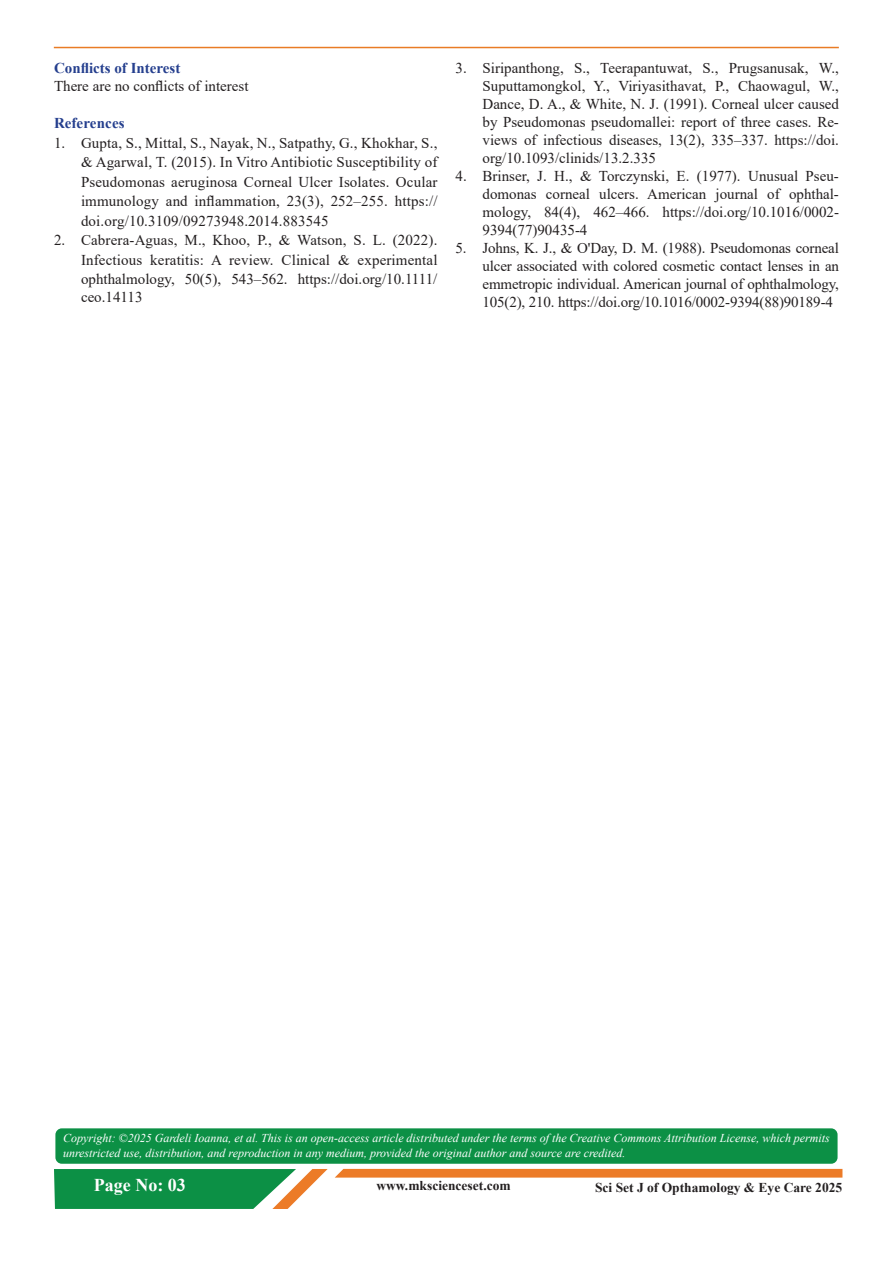
<style>
.page{position:relative;width:893px;height:1263px;background:#fff}
.page>*{position:absolute;margin:0;border:0;box-sizing:border-box;transform-origin:0 0}
.t1{font:700 18px "Times New Roman";color:#fff}
.t2{font:15px/18px "Times New Roman";color:#231f20;text-align:justify}
.t3{font:700 15px "Times New Roman";color:#253f8e}
.t4{font:700 13.5px "Times New Roman";color:#231f20}
.t5{font:italic 12px/14.4px "Times New Roman";color:#fff}
</style>
<div class="page">
<hr style="left:54px;top:47px;width:785px;height:1px;background:#e97c25">
<svg style="left:54px;top:1169px;width:274px;height:40px;background:#3a9e5d"></svg>
<svg style="left:335px;top:1169px;width:508px;height:9px;background:#ec8132"></svg>
<div style="left:55px;top:1128px;width:782px;height:36px;background:#0c9045;border-radius:6px"></div>
<p class="t3" style="left:54px;top:57px;width:128px">Conflicts of Interest</p>
<p class="t2" style="left:54px;top:76px;width:196px">There are no conflicts of interest</p>
<p class="t3" style="left:54px;top:112px;width:72px">References</p>
<p class="t2" style="left:81px;top:132px;width:358px;line-height:19.5px;text-indent:-27px">1. Gupta, S., Mittal, S., Nayak, N., Satpathy, G., Khokhar, S., &amp; Agarwal, T. (2015). In Vitro Antibiotic Susceptibility of Pseudomonas aeruginosa Corneal Ulcer Isolates. Ocular immunology and inflammation, 23(3), 252–255. https:// doi.org/10.3109/09273948.2014.883545</p>
<p class="t2" style="left:81px;top:230px;width:358px;line-height:19.5px;text-indent:-27px">2. Cabrera-Aguas, M., Khoo, P., &amp; Watson, S. L. (2022).<br>Infectious keratitis: A review. Clinical &amp; experimental ophthalmology, 50(5), 543–562. https://doi.org/10.1111/</p>
<p class="t2" style="left:81px;top:288px;width:63px">ceo.14113</p>
<p class="t2" style="left:482px;top:58px;width:358px;text-indent:-27px">3. Siripanthong, S., Teerapantuwat, S., Prugsanusak, W., Suputtamongkol, Y., Viriyasithavat, P., Chaowagul, W., Dance, D. A., &amp; White, N. J. (1991). Corneal ulcer caused by Pseudomonas pseudomallei: report of three cases. Re&shy;views of infectious diseases, 13(2), 335–337. https://doi. org/10.1093/clinids/13.2.335</p>
<p class="t2" style="left:482px;top:166px;width:358px;text-indent:-27px">4. Brinser, J. H., &amp; Torczynski, E. (1977). Unusual Pseu&shy;domonas corneal ulcers. American journal of ophthal&shy;mology, 84(4), 462–466. https://doi.org/10.1016/0002- 9394(77)90435-4</p>
<p class="t2" style="left:482px;top:238px;width:358px;text-indent:-27px">5. Johns, K. J., &amp; O'Day, D. M. (1988). Pseudomonas corneal ulcer associated with colored cosmetic contact lenses in an emmetropic individual. American journal of ophthalmology, 105(2), 210. https://doi.org/10.1016/0002-9394(88)90189-4</p>
<p class="t5" style="left:63px;top:1131px;width:768px">Copyright: ©2025 Gardeli Ioanna, et al. This is an open-access article distributed under the terms of the Creative Commons Attribution License, which permits unrestricted use, distribution, and reproduction in any medium, provided the original author and source are credited.</p>
<p class="t1" style="left:94px;top:1171px;width:93px">Page No: 03</p>
<p class="t4" style="left:376px;top:1176px;width:136px">www.mkscienceset.com</p>
<p class="t4" style="left:595px;top:1178px;width:249px">Sci Set J of Opthamology &amp; Eye Care 2025</p>
</div>
